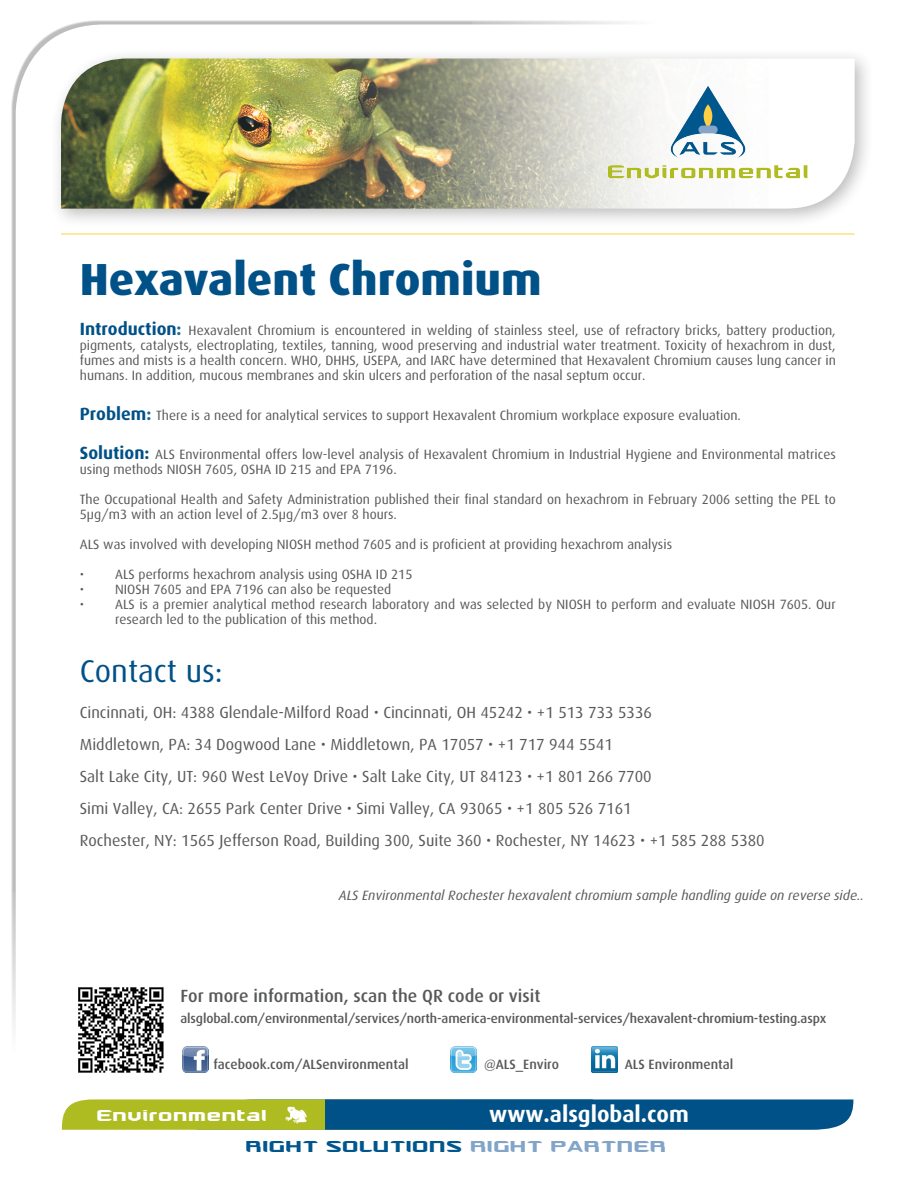
<style>
.page{position:relative;width:918px;height:1188px;background:#fff}
.page>*{position:absolute;margin:0;border:0;box-sizing:border-box;transform-origin:0 0}
.t1{font:800 45px "Dax";color:#005187}
.t2{font:31.5px "Dax";color:#005187}
.t3{font:700 22.5px "Dax";color:#fff}
.t4{font:500 17.7px "Dax";color:#57585a}
.t5{font:16.05px "Dax";color:#57585a}
.t6{font:15px "Aurora";color:#00568d}
.t7{font:15px "Aurora";color:#fff}
.t8{font:13.5px/15px "Dax";color:#57585a}
.t9{font:italic 13.5px "Dax";color:#57585a}
.t10{font:500 13.5px "Dax";color:#57585a}
.t11{font:500 13.2px "Dax";letter-spacing:-.01em;color:#57585a}
.s1{font-weight:700;font-size:17.7px;color:#005187}
.s2{font-weight:700;font-size:17.7px;color:#16689b}
.s3{color:#82a4c8}
</style>
<div class="page">
<hr style="left:61px;top:234px;width:794px;height:1px;background:#ffcf45">
<svg style="left:62px;top:1099px;width:791px;height:31px;background:#3c766b"></svg>
<img style="left:284px;top:1102px;width:25px;height:25px">
<img style="left:78px;top:987px;width:86px;height:86px">
<img style="left:450px;top:1046px;width:26px;height:26px">
<img style="left:182px;top:1046px;width:26px;height:26px">
<img style="left:591px;top:1046px;width:27px;height:27px">
<div style="left:50px;top:47px;width:824px;height:180px;background:#231f20;opacity:.3"></div>
<img style="left:61px;top:58px;width:795px;height:151px">
<img style="left:601px;top:80px;width:213px;height:101px">
<p class="t1" style="left:80px;top:253px;width:463px">Hexavalent Chromium</p>
<p class="t8" style="left:80px;top:323px;width:758px;text-align:justify"><span class="s1">Introduction</span><span class="s2">:</span> Hexavalent Chromium is encountered in welding of stainless steel, use of refractory bricks, battery production, pigments, catalysts, electroplating, textiles, tanning, wood preserving and industrial water treatment. Toxicity of hexachrom in dust, fumes and mists is a health concern. WHO, DHHS, USEPA, and IARC have determined that Hexavalent Chromium causes lung cancer in humans. In addition, mucous membranes and skin ulcers and perforation of the nasal septum occur.</p>
<p class="t8" style="left:80px;top:407px;width:663px"><span class="s1">Problem</span><span class="s2">:</span> There is a need for analytical services to support Hexavalent Chromium workplace exposure evaluation.</p>
<p class="t8" style="left:80px;top:447px;width:758px"><span class="s1">Solution:</span> ALS Environmental offers low-level analysis of Hexavalent Chromium in Industrial Hygiene and Environmental matrices using methods NIOSH 7605, OSHA ID 215 and EPA 7196.</p>
<p class="t8" style="left:80px;top:492px;width:757px">The Occupational Health and Safety Administration published their final standard on hexachrom in February 2006 setting the PEL to<br>5µg/m3 with an action level of 2.5µg/m3 over 8 hours.</p>
<p class="t8" style="left:80px;top:537px;width:594px">ALS was involved with developing NIOSH method 7605 and is proficient at providing hexachrom analysis</p>
<p class="t8" style="left:80px;top:567px;width:334px">• ALS performs hexachrom analysis using OSHA ID 215</p>
<p class="t8" style="left:80px;top:582px;width:313px">• NIOSH 7605 and EPA 7196 can also be requested</p>
<p class="t8" style="left:115px;top:597px;width:722px;text-indent:-35px">• ALS is a premier analytical method research laboratory and was selected by NIOSH to perform and evaluate NIOSH 7605. Our research led to the publication of this method.</p>
<p class="t2" style="left:80px;top:654px;width:144px">Contact us:</p>
<p class="t5" style="left:80px;top:703px;width:574px">Cincinnati, OH: 4388 Glendale-Milford Road • Cincinnati, OH 45242 • +1 513 733 5336</p>
<p class="t5" style="left:80px;top:736px;width:535px">Middletown, PA: 34 Dogwood Lane • Middletown, PA 17057 • +1 717 944 5541</p>
<p class="t5" style="left:80px;top:768px;width:573px">Salt Lake City, UT: 960 West LeVoy Drive • Salt Lake City, UT 84123 • +1 801 266 7700</p>
<p class="t5" style="left:80px;top:800px;width:553px">Simi Valley, CA: 2655 Park Center Drive • Simi Valley, CA 93065 • +1 805 526 7161</p>
<p class="t5" style="left:80px;top:832px;width:686px">Rochester, NY: 1565 Jefferson Road, Building 300, Suite 360 • Rochester, NY 14623 • +1 585 288 5380</p>
<p class="t9" style="left:339px;top:888px;width:527px">ALS Environmental Rochester hexavalent chromium sample handling guide on reverse side..</p>
<p class="t4" style="left:181px;top:986px;width:362px">For more information, scan the QR code or visit</p>
<p class="t11" style="left:181px;top:1011px;width:647px">alsglobal.com/environmental/services/north-america-environmental-services/hexavalent-chromium-testing.aspx</p>
<p class="t10" style="left:213px;top:1057px;width:197px">facebook.com/ALSenvironmental</p>
<p class="t10" style="left:484px;top:1057px;width:77px">@ALS_Enviro</p>
<p class="t10" style="left:625px;top:1057px;width:110px">ALS Environmental</p>
<p class="t7" style="left:98px;top:1109px;width:172px">Environmental</p>
<p class="t3" style="left:489px;top:1102px;width:201px">www.alsglobal.com</p>
<p class="t6" style="left:246px;top:1140px;width:423px">RIGHT SOLUTIONS <span class="s3">RIGHT PARTNER</span></p>
</div>
